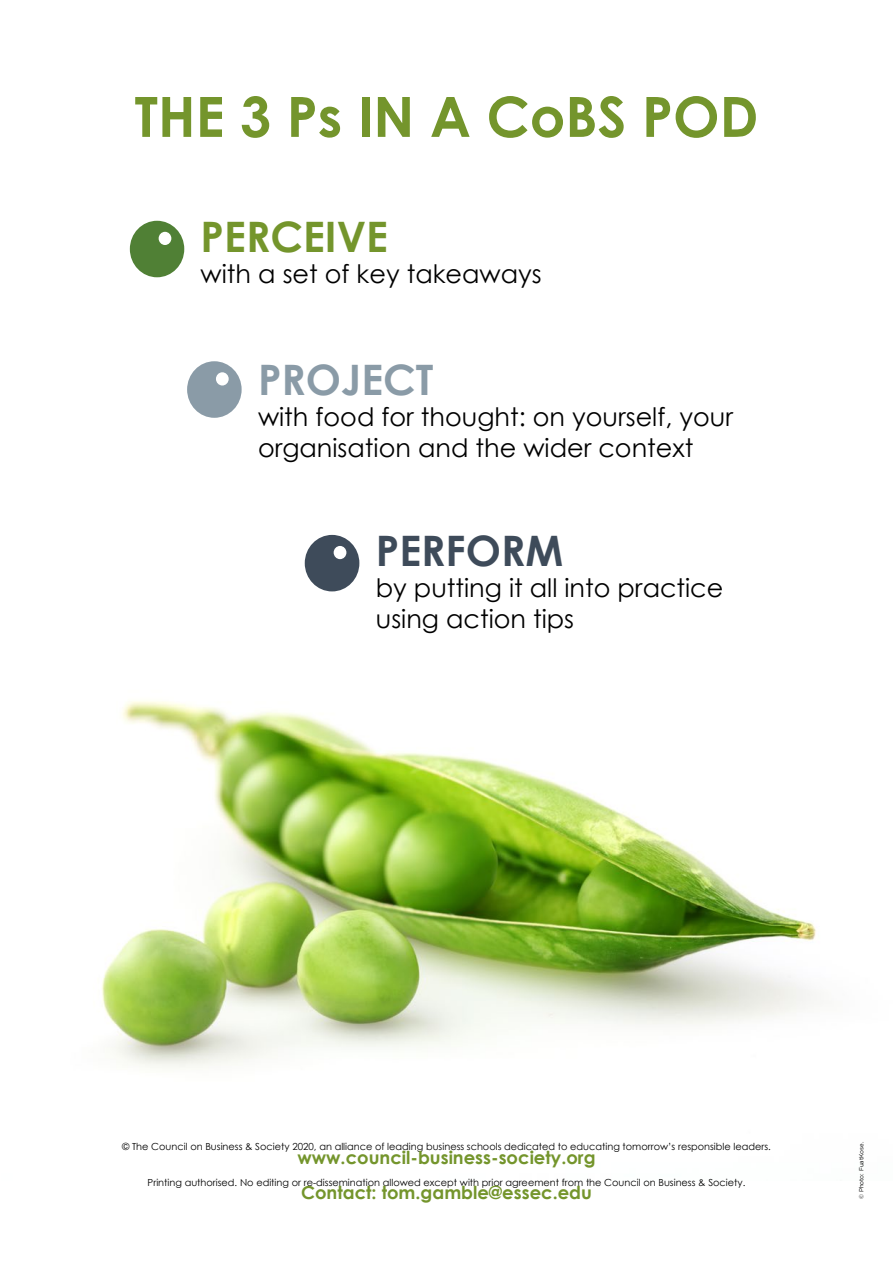
<style>
.page{position:relative;width:893px;height:1263px;background:#fff}
.page>*{position:absolute;margin:0;border:0;box-sizing:border-box;transform-origin:0 0}
.t1{font:700 55.5px "Century Gothic";color:#74952c}
.t2{font:700 42px "Century Gothic";color:#74952c}
.t3{font:700 42px "Century Gothic";color:#8a9ba7}
.t4{font:700 42px "Century Gothic";color:#3e4b5a}
.t5{font:25.5px/30.6px "Century Gothic";color:#000}
.t6{font:700 18px "Century Gothic";color:#74952c}
.t7{font:9.75px "Century Gothic";color:#000}
.t8{font:6px "Gotham";color:#000}
</style>
<div class="page">
<img style="left:101px;top:591px;width:716px;height:477px">
<svg style="left:130px;top:221px;width:54px;height:56px"></svg>
<svg style="left:187px;top:361px;width:55px;height:57px"></svg>
<svg style="left:305px;top:535px;width:54px;height:56px"></svg>
<h1 class="t1" style="left:135px;top:75px;width:625px">THE 3 Ps IN A CoBS POD</h1>
<h2 class="t2" style="left:201px;top:205px;width:189px">PERCEIVE</h2>
<h3 class="t5" style="left:201px;top:258px;width:343px">with a set of key takeaways</h3>
<h2 class="t3" style="left:258px;top:348px;width:177px">PROJECT</h2>
<h3 class="t5" style="left:258px;top:401px;width:476px">with food for thought: on yourself, your organisation and the wider context</h3>
<h2 class="t4" style="left:376px;top:519px;width:189px">PERFORM</h2>
<h3 class="t5" style="left:376px;top:572px;width:349px">by putting it all into practice using action tips</h3>
<p class="t7" style="left:122px;top:1140px;width:650px">© The Council on Business &amp; Society 2020, an alliance of leading business schools dedicated to educating tomorrow’s responsible leaders.</p>
<h3 class="t6" style="left:297px;top:1143px;width:300px">www.council-business-society.org</h3>
<p class="t7" style="left:148px;top:1175px;width:599px">Printing authorised. No editing or re-dissemination allowed except with prior agreement from the Council on Business &amp; Society.</p>
<h3 class="t6" style="left:301px;top:1179px;width:292px">Contact: tom.gamble@essec.edu</h3>
<p class="t8" style="left:858px;top:1199px;width:59px;rotate:-90deg">© Photo: FuatKose.</p>
</div>
